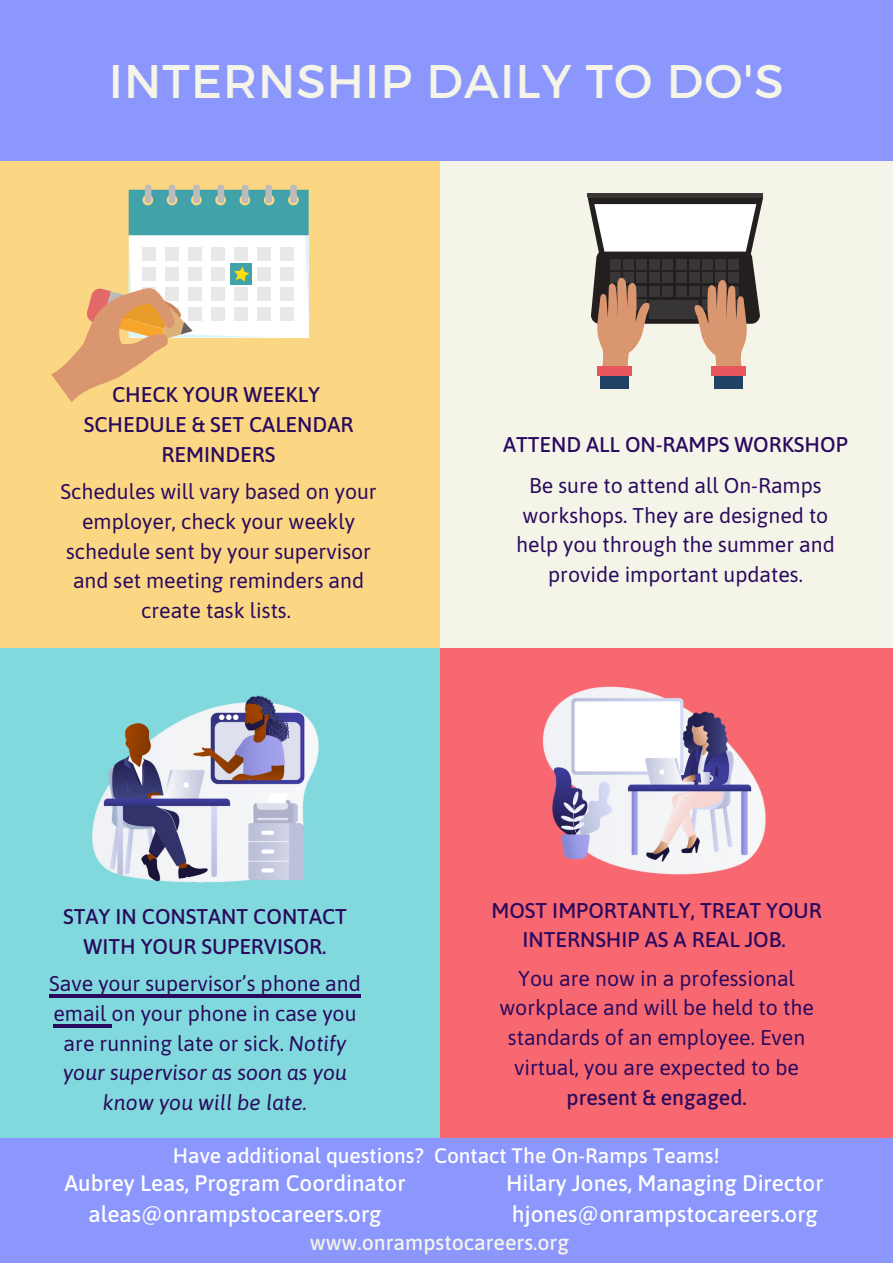
<style>
.page{position:relative;width:893px;height:1264px;background:#fff}
.page>*{position:absolute;margin:0;border:0;box-sizing:border-box;transform-origin:0 0}
.t1{font:47.1px "Montserrat";letter-spacing:.025em;color:#f5f4e9}
.t2{font:500 22.5px "Asap";color:#fff}
.t3{font:21.3px/29.7px "Asap";color:#2a0a5e;text-align:center}
.t4{font:500 21.3px/29.7px "Asap";color:#2a0a5e;text-align:center}
.t5{font:500 21.3px "Asap";color:#f5f4e9}
.t6{font:500 21px "Asap";color:#fff}
.s1{font-style:italic}
.s2{font-weight:500}
</style>
<div class="page">
<div style="left:0;top:0;width:892px;height:1262px;background:#8b97fd"></div>
<div style="left:439px;top:161px;width:453px;height:487px;background:#f5f4e9"></div>
<div style="left:439px;top:648px;width:453px;height:489px;background:#f86871"></div>
<div style="left:0;top:161px;width:440px;height:487px;background:#fcd783"></div>
<div style="left:0;top:648px;width:440px;height:489px;background:#81d9dd"></div>
<svg style="left:51px;top:185px;width:257px;height:217px"></svg>
<hr style="left:587px;top:193px;width:176px;height:4px;background:#383536">
<div style="left:599px;top:375px;width:29px;height:13px;background:#1f4265"></div>
<div style="left:597px;top:366px;width:34px;height:10px;background:#e7565c"></div>
<div style="left:714px;top:371px;width:29px;height:17px;background:#1f4265"></div>
<svg style="left:587px;top:197px;width:176px;height:175px"></svg>
<div style="left:711px;top:366px;width:34px;height:10px;background:#e7565c"></div>
<img style="left:92px;top:695px;width:227px;height:188px">
<img style="left:542px;top:686px;width:224px;height:189px">
<hr style="left:49px;top:994px;width:311px;height:3px;background:#2a0a5e">
<hr style="left:53px;top:1024px;width:59px;height:3px;background:#2a0a5e">
<p class="t1" style="left:109px;top:50px;width:676px">INTERNSHIP DAILY TO DO'S</p>
<p class="t4" style="left:112px;top:380px;width:209px">CHECK YOUR WEEKLY</p>
<p class="t4" style="left:84px;top:409px;width:271px">SCHEDULE &amp; SET CALENDAR<br>REMINDERS</p>
<p class="t3" style="left:60px;top:476px;width:318px">Schedules will vary based on your employer, check your weekly schedule sent by your supervisor and set meeting reminders and create task lists.</p>
<p class="t4" style="left:63px;top:901px;width:285px">STAY IN CONSTANT CONTACT<br>WITH YOUR SUPERVISOR.</p>
<p class="t3" style="left:49px;top:968px;width:313px">Save your supervisor’s phone and email on your phone in case you are running late or sick. <span class="s1">Notify your supervisor as soon as you know you will be late.</span></p>
<p class="t4" style="left:503px;top:429px;width:346px">ATTEND ALL ON-RAMPS WORKSHOP</p>
<p class="t3" style="left:529px;top:470px;width:294px">Be sure to attend all On-Ramps</p>
<p class="t3" style="left:516px;top:500px;width:320px">workshops. They are designed to help you through the summer and provide important updates.</p>
<p class="t4" style="left:491px;top:895px;width:332px">MOST IMPORTANTLY, TREAT YOUR<br>INTERNSHIP AS A REAL JOB.</p>
<p class="t3" style="left:499px;top:963px;width:316px">You are now in a professional workplace and will be held to the standards of an employee. Even virtual, you are expected to be <span class="s2">present &amp; engaged.</span></p>
<p class="t6" style="left:173px;top:1143px;width:548px">Have additional questions? Contact The On-Ramps Teams!</p>
<p class="t2" style="left:64px;top:1169px;width:342px">Aubrey Leas, Program Coordinator</p>
<p class="t2" style="left:88px;top:1201px;width:294px">aleas@onrampstocareers.org</p>
<p class="t2" style="left:506px;top:1169px;width:319px">Hilary Jones, Managing Director</p>
<p class="t2" style="left:512px;top:1201px;width:307px">hjones@onrampstocareers.org</p>
<p class="t5" style="left:310px;top:1229px;width:261px">www.onrampstocareers.org</p>
</div>
